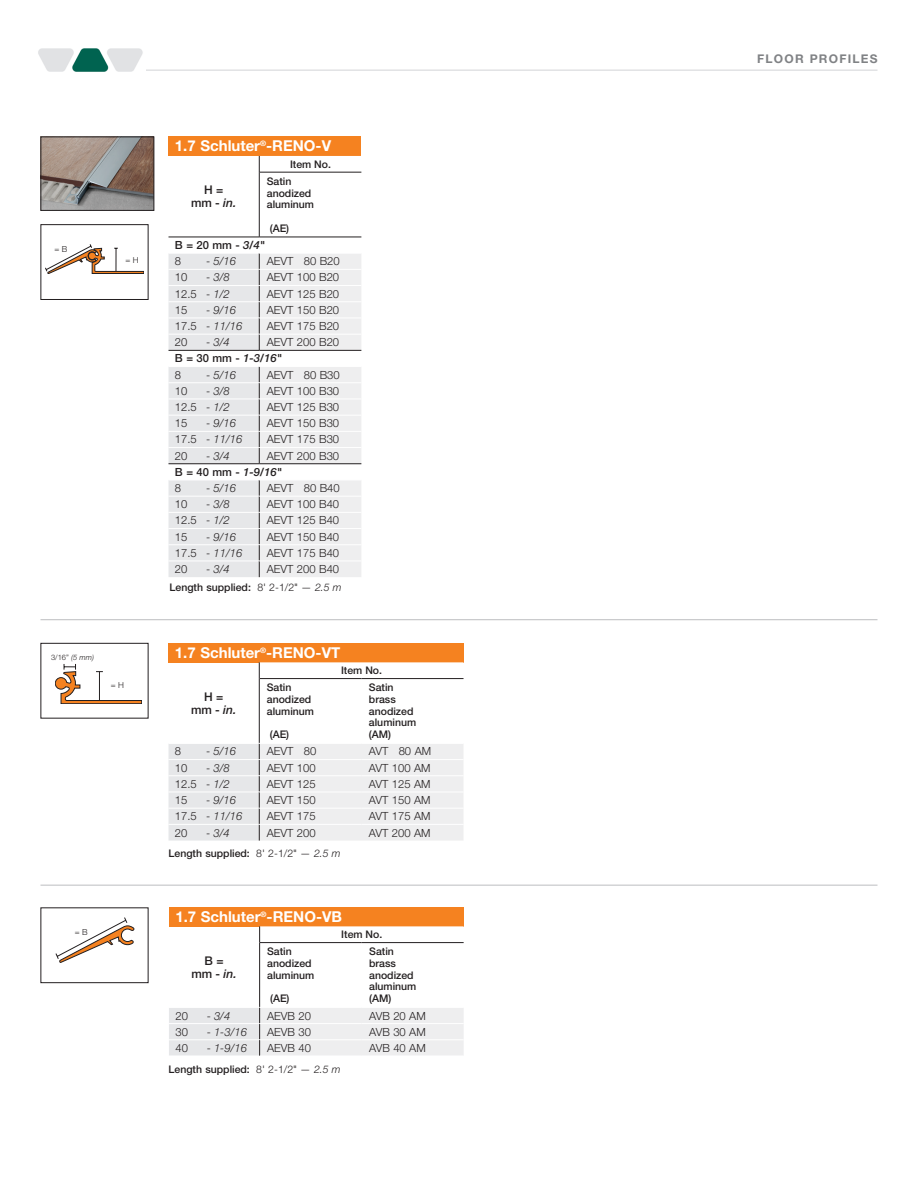
<style>
.page{position:relative;width:918px;height:1188px;background:#fff}
.page>*{position:absolute;margin:0;border:0;box-sizing:border-box;transform-origin:0 0}
.t1{font:700 15px "Helvetica Neue LT Pro";color:#fff}
.t2{font:500 12px/12.8px "Helvetica Neue LT Pro";color:#231f20;text-align:center}
.t3{font:700 12px "Helvetica Neue LT Pro";letter-spacing:.1em;color:#808285}
.t4{font:300 11.25px/16.2px "Helvetica Neue LT Pro";color:#231f20}
.t5{font:italic 300 11.25px "Helvetica Neue LT Pro";color:#231f20}
.t6{font:500 11.25px/16.2px "Helvetica Neue LT Pro";color:#231f20}
.t7{font:500 10.5px/11.6px "Helvetica Neue LT Pro";color:#231f20}
.t8{font:300 8.25px "Helvetica Neue LT Pro";color:#231f20}
.t9{font:300 7.5px "Helvetica Neue LT Pro";color:#231f20}
.s1{font-style:italic}
.s2{font-weight:300}
.s3{font-style:normal}
.s4{font-weight:500}
.s5{font-weight:500;font-style:italic}
.s6{font-weight:300;font-style:italic}
</style>
<div class="page">
<hr style="left:143px;top:69px;width:734px;height:2px;background:#e1e2e4">
<img style="left:38px;top:48px;width:107px;height:24px">
<svg style="left:45px;top:244px;width:99px;height:30px"></svg>
<div style="left:40px;top:224px;width:108px;height:76px;border:1px solid #231f20"></div>
<img style="left:42px;top:139px;width:110px;height:70px">
<div style="left:40px;top:137px;width:114px;height:74px;border:1px solid #231f20"></div>
<svg style="left:56px;top:918px;width:78px;height:45px"></svg>
<hr style="left:40px;top:619px;width:838px;height:1px;background:#bcbdc0">
<svg style="left:55px;top:664px;width:87px;height:40px"></svg>
<div style="left:169px;top:137px;width:192px;height:19px;background:#f58220"></div>
<svg style="left:259px;top:156px;width:102px;height:81px"></svg>
<hr style="left:259px;top:172px;width:1px;height:65px;background:#231f20">
<hr style="left:260px;top:172px;width:101px;height:1px;background:#231f20">
<hr style="left:169px;top:237px;width:90px;height:1px;background:#231f20">
<hr style="left:259px;top:237px;width:102px;height:1px;background:#231f20">
<svg style="left:169px;top:253px;width:192px;height:324px"></svg>
<hr style="left:259px;top:561px;width:102px;height:1px;background:#fff">
<div style="left:169px;top:643px;width:295px;height:19px;background:#f58220"></div>
<svg style="left:169px;top:662px;width:295px;height:179px"></svg>
<hr style="left:259px;top:824px;width:102px;height:1px;background:#fff">
<hr style="left:361px;top:824px;width:103px;height:1px;background:#fff">
<div style="left:169px;top:907px;width:295px;height:19px;background:#f58220"></div>
<svg style="left:169px;top:926px;width:295px;height:130px"></svg>
<hr style="left:260px;top:1040px;width:102px;height:1px;background:#fff">
<hr style="left:362px;top:1040px;width:102px;height:1px;background:#fff">
<hr style="left:40px;top:885px;width:838px;height:1px;background:#bcbdc0">
<p class="t8" style="left:54px;top:244px;width:14px">= B</p>
<p class="t8" style="left:125px;top:255px;width:15px">= H</p>
<p class="t9" style="left:51px;top:652px;width:44px">3/16” <span class="s1">(5 mm)</span></p>
<p class="t8" style="left:111px;top:680px;width:15px">= H</p>
<p class="t8" style="left:75px;top:927px;width:14px">= B</p>
<h1 class="t1" style="left:175px;top:137px;width:158px">1.7 Schluter<sup>®</sup>-RENO-V</h1>
<p class="t2" style="left:191px;top:184px;width:47px">H =<br>mm - <span class="s1">in.</span></p>
<p class="t7" style="left:267px;top:155px;width:66px;line-height:17.2px;text-indent:23px">Item No.<br>Satin</p>
<p class="t7" style="left:267px;top:187px;width:49px">anodized aluminum</p>
<p class="t7" style="left:270px;top:222px;width:21px">(AE)</p>
<p class="t6" style="left:175px;top:237px;width:91px">B = 20 mm - <span class="s1">3/4"<br></span><span class="s2">8</span></p>
<p class="t5" style="left:206px;top:255px;width:31px"><span class="s3">-</span> 5/16</p>
<p class="t4" style="left:267px;top:253px;width:74px">AEVT 80 B20</p>
<p class="t4" style="left:175px;top:269px;width:14px">10</p>
<p class="t5" style="left:206px;top:271px;width:25px"><span class="s3">-</span> 3/8</p>
<p class="t4" style="left:267px;top:269px;width:74px">AEVT 100 B20</p>
<p class="t4" style="left:175px;top:285px;width:56px">12.5 - <span class="s1">1/2</span></p>
<p class="t4" style="left:267px;top:285px;width:74px">AEVT 125 B20</p>
<p class="t4" style="left:175px;top:302px;width:14px">15</p>
<p class="t5" style="left:206px;top:303px;width:31px"><span class="s3">-</span> 9/16</p>
<p class="t4" style="left:267px;top:302px;width:74px">AEVT 150 B20</p>
<p class="t4" style="left:175px;top:318px;width:69px">17.5 - <span class="s1">11/16</span></p>
<p class="t4" style="left:267px;top:318px;width:74px">AEVT 175 B20</p>
<p class="t4" style="left:175px;top:334px;width:14px">20</p>
<p class="t5" style="left:206px;top:336px;width:25px"><span class="s3">-</span> 3/4</p>
<p class="t4" style="left:175px;top:334px;width:166px;text-indent:92px">AEVT 200 B20<br><span class="s4">B = 30 mm -</span> <span class="s5">1-3/16"<br></span>8</p>
<p class="t5" style="left:206px;top:368px;width:31px"><span class="s3">-</span> 5/16</p>
<p class="t4" style="left:267px;top:366px;width:74px">AEVT 80 B30</p>
<p class="t4" style="left:175px;top:383px;width:14px">10</p>
<p class="t5" style="left:206px;top:384px;width:25px"><span class="s3">-</span> 3/8</p>
<p class="t4" style="left:267px;top:383px;width:74px">AEVT 100 B30</p>
<p class="t4" style="left:175px;top:399px;width:56px">12.5 - <span class="s1">1/2</span></p>
<p class="t4" style="left:267px;top:399px;width:74px">AEVT 125 B30</p>
<p class="t4" style="left:175px;top:415px;width:14px">15</p>
<p class="t5" style="left:206px;top:417px;width:31px"><span class="s3">-</span> 9/16</p>
<p class="t4" style="left:267px;top:415px;width:74px">AEVT 150 B30</p>
<p class="t4" style="left:175px;top:431px;width:69px">17.5 - <span class="s1">11/16</span></p>
<p class="t4" style="left:267px;top:431px;width:74px">AEVT 175 B30</p>
<p class="t4" style="left:175px;top:447px;width:14px">20</p>
<p class="t5" style="left:206px;top:449px;width:25px"><span class="s3">-</span> 3/4</p>
<p class="t4" style="left:175px;top:447px;width:166px;text-indent:92px">AEVT 200 B30<br><span class="s4">B = 40 mm -</span> <span class="s5">1-9/16"<br></span>8</p>
<p class="t5" style="left:206px;top:481px;width:31px"><span class="s3">-</span> 5/16</p>
<p class="t4" style="left:267px;top:480px;width:74px">AEVT 80 B40</p>
<p class="t4" style="left:175px;top:496px;width:14px">10</p>
<p class="t5" style="left:206px;top:498px;width:25px"><span class="s3">-</span> 3/8</p>
<p class="t4" style="left:267px;top:496px;width:74px">AEVT 100 B40</p>
<p class="t4" style="left:175px;top:512px;width:56px">12.5 - <span class="s1">1/2</span></p>
<p class="t4" style="left:267px;top:512px;width:74px">AEVT 125 B40</p>
<p class="t4" style="left:175px;top:528px;width:14px">15</p>
<p class="t5" style="left:206px;top:530px;width:31px"><span class="s3">-</span> 9/16</p>
<p class="t4" style="left:267px;top:528px;width:74px">AEVT 150 B40</p>
<p class="t4" style="left:175px;top:545px;width:69px">17.5 - <span class="s1">11/16</span></p>
<p class="t4" style="left:267px;top:545px;width:74px">AEVT 175 B40</p>
<p class="t4" style="left:175px;top:561px;width:14px">20</p>
<p class="t5" style="left:206px;top:562px;width:25px"><span class="s3">-</span> 3/4</p>
<p class="t4" style="left:267px;top:561px;width:74px">AEVT 200 B40</p>
<p class="t7" style="left:170px;top:581px;width:174px">Length supplied: <span class="s2">8' 2-1/2" —</span> <span class="s6">2.5 m</span></p>
<h1 class="t1" style="left:175px;top:643px;width:167px">1.7 Schluter<sup>®</sup>-RENO-VT</h1>
<p class="t2" style="left:191px;top:690px;width:47px">H =<br>mm - <span class="s1">in.</span></p>
<p class="t7" style="left:341px;top:665px;width:43px">Item No.</p>
<p class="t7" style="left:369px;top:682px;width:49px">Satin brass anodized aluminum (AM)</p>
<p class="t7" style="left:267px;top:682px;width:49px">Satin anodized aluminum</p>
<p class="t7" style="left:270px;top:728px;width:21px">(AE)</p>
<p class="t4" style="left:175px;top:743px;width:8px">8</p>
<p class="t5" style="left:206px;top:745px;width:31px"><span class="s3">-</span> 5/16</p>
<p class="t4" style="left:267px;top:743px;width:51px">AEVT 80</p>
<p class="t4" style="left:369px;top:743px;width:64px">AVT 80 AM</p>
<p class="t4" style="left:175px;top:759px;width:14px">10</p>
<p class="t5" style="left:206px;top:761px;width:25px"><span class="s3">-</span> 3/8</p>
<p class="t4" style="left:267px;top:759px;width:50px">AEVT 100</p>
<p class="t4" style="left:369px;top:759px;width:63px">AVT 100 AM</p>
<p class="t4" style="left:175px;top:776px;width:56px">12.5 - <span class="s1">1/2</span></p>
<p class="t4" style="left:267px;top:776px;width:50px">AEVT 125</p>
<p class="t4" style="left:369px;top:776px;width:63px">AVT 125 AM</p>
<p class="t4" style="left:175px;top:792px;width:14px">15</p>
<p class="t5" style="left:206px;top:793px;width:31px"><span class="s3">-</span> 9/16</p>
<p class="t4" style="left:267px;top:792px;width:50px">AEVT 150</p>
<p class="t4" style="left:369px;top:792px;width:63px">AVT 150 AM</p>
<p class="t4" style="left:175px;top:808px;width:69px">17.5 - <span class="s1">11/16</span></p>
<p class="t4" style="left:267px;top:808px;width:50px">AEVT 175</p>
<p class="t4" style="left:369px;top:808px;width:63px">AVT 175 AM</p>
<p class="t4" style="left:175px;top:824px;width:14px">20</p>
<p class="t5" style="left:206px;top:826px;width:25px"><span class="s3">-</span> 3/4</p>
<p class="t4" style="left:267px;top:824px;width:50px">AEVT 200</p>
<p class="t4" style="left:369px;top:824px;width:63px">AVT 200 AM</p>
<p class="t7" style="left:169px;top:847px;width:174px">Length supplied: <span class="s2">8' 2-1/2" —</span> <span class="s6">2.5 m</span></p>
<h1 class="t1" style="left:175px;top:907px;width:168px">1.7 Schluter<sup>®</sup>-RENO-VB</h1>
<p class="t2" style="left:191px;top:954px;width:47px">B =<br>mm - <span class="s1">in.</span></p>
<p class="t7" style="left:341px;top:929px;width:43px">Item No.</p>
<p class="t7" style="left:369px;top:946px;width:49px">Satin brass anodized aluminum (AM)</p>
<p class="t7" style="left:267px;top:946px;width:49px">Satin anodized aluminum</p>
<p class="t7" style="left:270px;top:992px;width:21px">(AE)</p>
<p class="t4" style="left:175px;top:1007px;width:14px">20</p>
<p class="t5" style="left:207px;top:1009px;width:25px"><span class="s3">-</span> 3/4</p>
<p class="t4" style="left:267px;top:1007px;width:45px">AEVB 20</p>
<p class="t4" style="left:369px;top:1007px;width:58px">AVB 20 AM</p>
<p class="t4" style="left:175px;top:1023px;width:14px">30</p>
<p class="t5" style="left:207px;top:1025px;width:42px"><span class="s3">-</span> 1-3/16</p>
<p class="t4" style="left:267px;top:1023px;width:45px">AEVB 30</p>
<p class="t4" style="left:369px;top:1023px;width:58px">AVB 30 AM</p>
<p class="t4" style="left:175px;top:1040px;width:14px">40</p>
<p class="t5" style="left:207px;top:1041px;width:42px"><span class="s3">-</span> 1-9/16</p>
<p class="t4" style="left:267px;top:1040px;width:45px">AEVB 40</p>
<p class="t4" style="left:369px;top:1040px;width:58px">AVB 40 AM</p>
<p class="t7" style="left:169px;top:1063px;width:174px">Length supplied: <span class="s2">8' 2-1/2" —</span> <span class="s6">2.5 m</span></p>
<p class="t3" style="left:757px;top:51px;width:122px">FLOOR PROFILES</p>
</div>
